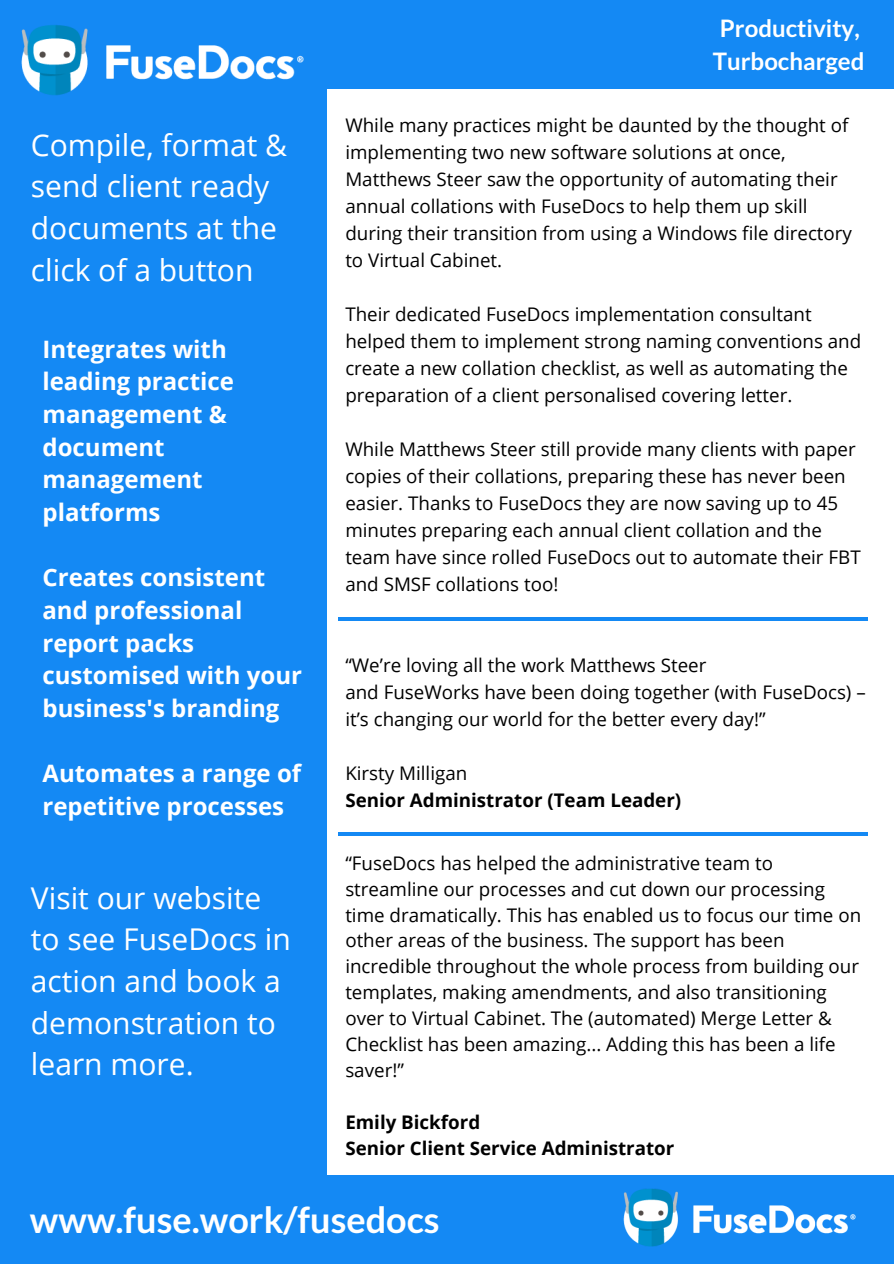
<style>
.page{position:relative;width:894px;height:1264px;background:#fff}
.page>*{position:absolute;margin:0;border:0;box-sizing:border-box;transform-origin:0 0}
.t1{font:700 36px "Lato";color:#fff}
.t2{font:30px/41.7px "Open Sans";color:#fff}
.t3{font:700 24px/32.7px "Open Sans";color:#fff}
.t4{font:700 24px/32.7px "Lato";color:#fff}
.t5{font:18.75px/27px "Open Sans";color:#000}
.t6{font:700 18.75px/26px "Open Sans";color:#000}
</style>
<div class="page">
<div style="left:0;top:0;width:893px;height:89px;background:#1489f4"></div>
<div style="left:0;top:75px;width:327px;height:1101px;background:#1489f4"></div>
<img style="left:21px;top:25px;width:283px;height:71px">
<div style="left:0;top:1175px;width:893px;height:88px;background:#1489f4"></div>
<img style="left:623px;top:1188px;width:233px;height:59px">
<hr style="left:338px;top:617px;width:529px;height:3px;background:#1489f4">
<hr style="left:338px;top:832px;width:529px;height:3px;background:#1489f4">
<h2 class="t2" style="left:31px;top:123px;width:257px">Compile, format &amp; send client ready documents at the click of a button</h2>
<p class="t3" style="left:42px;top:332px;width:193px">Integrates with leading practice management &amp; document management platforms</p>
<p class="t3" style="left:42px;top:560px;width:261px">Creates consistent and professional report packs customised with your business's branding</p>
<p class="t3" style="left:42px;top:756px;width:260px">Automates a range of repetitive processes</p>
<h2 class="t2" style="left:31px;top:876px;width:261px">Visit our website to see FuseDocs in action and book a demonstration to learn more.</h2>
<p class="t4" style="left:712px;top:12px;width:153px">Productivity,<br>Turbocharged</p>
<p class="t5" style="left:345px;top:111px;width:508px">While many practices might be daunted by the thought of implementing two new software solutions at once, Matthews Steer saw the opportunity of automating their annual collations with FuseDocs to help them up skill during their transition from using a Windows file directory to Virtual Cabinet.</p>
<p class="t5" style="left:345px;top:300px;width:517px">Their dedicated FuseDocs implementation consultant helped them to implement strong naming conventions and create a new collation checklist, as well as automating the preparation of a client personalised covering letter.</p>
<p class="t5" style="left:345px;top:435px;width:516px">While Matthews Steer still provide many clients with paper copies of their collations, preparing these has never been easier. Thanks to FuseDocs they are now saving up to 45 minutes preparing each annual client collation and the team have since rolled FuseDocs out to automate their FBT and SMSF collations too!</p>
<p class="t5" style="left:345px;top:651px;width:521px">“We’re loving all the work Matthews Steer<br>and FuseWorks have been doing together (with FuseDocs) – it’s changing our world for the better every day!”</p>
<p class="t5" style="left:345px;top:759px;width:123px">Kirsty Milligan</p>
<p class="t6" style="left:345px;top:787px;width:337px">Senior Administrator (Team Leader)</p>
<p class="t5" style="left:345px;top:849px;width:517px;line-height:26px">“FuseDocs has helped the administrative team to streamline our processes and cut down our processing time dramatically. This has enabled us to focus our time on other areas of the business. The support has been incredible throughout the whole process from building our templates, making amendments, and also transitioning over to Virtual Cabinet. The (automated) Merge Letter &amp; Checklist has been amazing... Adding this has been a life saver!”</p>
<p class="t6" style="left:345px;top:1108px;width:330px">Emily Bickford<br>Senior Client Service Administrator</p>
<h1 class="t1" style="left:30px;top:1197px;width:411px">www.fuse.work/fusedocs</h1>
</div>
